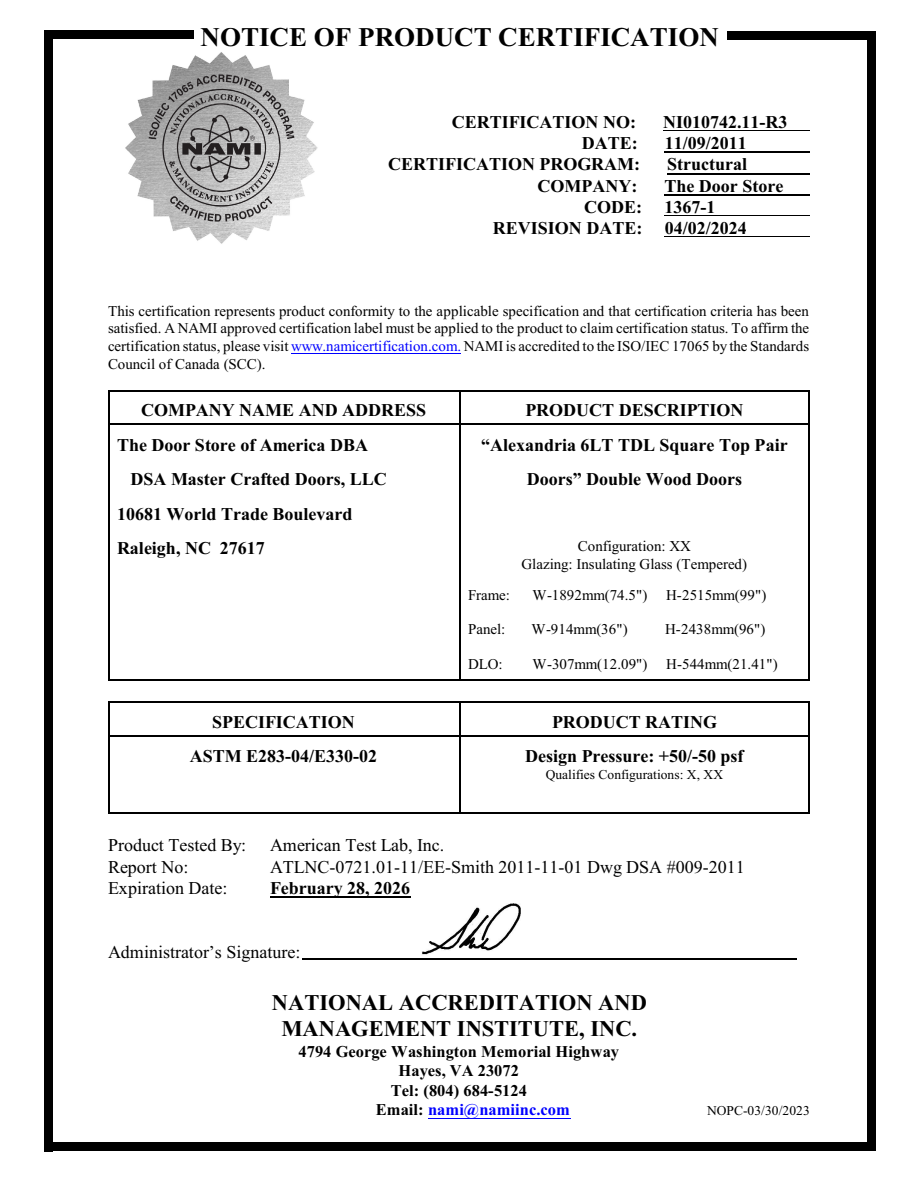
<style>
.page{position:relative;width:918px;height:1188px;background:#fff}
.page>*{position:absolute;margin:0;border:0;box-sizing:border-box;transform-origin:0 0}
.t1{font:700 27px "Times New Roman";color:#000}
.t2{font:700 22.5px/26.2px "Times New Roman";color:#000;text-align:center}
.t3{font:700 18px/34.5px "Times New Roman";color:#000}
.t4{font:18px "Times New Roman";color:#000}
.t5{font:700 16.5px "Times New Roman";color:#000}
.t6{font:700 16.5px "Times New Roman";color:#00f}
.t7{font:15px/17.7px "Times New Roman";color:#000;text-align:justify}
.t8{font:13.5px "Times New Roman";color:#000}
.s1{color:#00f}
.s2{color:#000}
</style>
<div class="page">
<hr style="left:108px;top:390px;width:351px;height:1px;background:#000">
<hr style="left:108px;top:391px;width:1px;height:33px;background:#000">
<hr style="left:108px;top:423px;width:351px;height:1px;background:#000">
<hr style="left:809px;top:390px;width:1px;height:34px;background:#000">
<hr style="left:459px;top:390px;width:351px;height:1px;background:#000">
<hr style="left:459px;top:391px;width:1px;height:33px;background:#000">
<hr style="left:459px;top:423px;width:349px;height:1px;background:#000">
<hr style="left:108px;top:425px;width:1px;height:34px;background:#000">
<hr style="left:809px;top:425px;width:1px;height:34px;background:#000">
<hr style="left:459px;top:425px;width:1px;height:34px;background:#000">
<hr style="left:108px;top:459px;width:1px;height:35px;background:#000">
<hr style="left:809px;top:459px;width:1px;height:35px;background:#000">
<hr style="left:459px;top:459px;width:1px;height:35px;background:#000">
<hr style="left:108px;top:494px;width:1px;height:34px;background:#000">
<hr style="left:809px;top:494px;width:1px;height:34px;background:#000">
<hr style="left:459px;top:494px;width:1px;height:34px;background:#000">
<hr style="left:108px;top:528px;width:1px;height:49px;background:#000">
<hr style="left:809px;top:528px;width:1px;height:49px;background:#000">
<hr style="left:459px;top:528px;width:1px;height:49px;background:#000">
<hr style="left:108px;top:577px;width:1px;height:34px;background:#000">
<hr style="left:809px;top:577px;width:1px;height:34px;background:#000">
<hr style="left:459px;top:577px;width:1px;height:34px;background:#000">
<hr style="left:108px;top:611px;width:1px;height:35px;background:#000">
<hr style="left:809px;top:611px;width:1px;height:35px;background:#000">
<hr style="left:459px;top:611px;width:1px;height:35px;background:#000">
<hr style="left:108px;top:679px;width:351px;height:1px;background:#000">
<hr style="left:108px;top:646px;width:1px;height:33px;background:#000">
<hr style="left:809px;top:646px;width:1px;height:34px;background:#000">
<hr style="left:459px;top:679px;width:351px;height:1px;background:#000">
<hr style="left:459px;top:646px;width:1px;height:33px;background:#000">
<hr style="left:108px;top:702px;width:351px;height:1px;background:#000">
<hr style="left:108px;top:703px;width:1px;height:33px;background:#000">
<hr style="left:108px;top:735px;width:351px;height:1px;background:#000">
<hr style="left:809px;top:702px;width:1px;height:34px;background:#000">
<hr style="left:459px;top:702px;width:351px;height:1px;background:#000">
<hr style="left:459px;top:703px;width:1px;height:33px;background:#000">
<hr style="left:459px;top:735px;width:349px;height:1px;background:#000">
<hr style="left:108px;top:812px;width:351px;height:1px;background:#000">
<hr style="left:108px;top:736px;width:1px;height:76px;background:#000">
<hr style="left:809px;top:736px;width:1px;height:77px;background:#000">
<hr style="left:459px;top:812px;width:351px;height:1px;background:#000">
<hr style="left:459px;top:736px;width:1px;height:76px;background:#000">
<img style="left:125px;top:52px;width:193px;height:192px">
<hr style="left:663px;top:130px;width:147px;height:1px;background:#000">
<hr style="left:665px;top:152px;width:145px;height:1px;background:#000">
<hr style="left:667px;top:173px;width:143px;height:1px;background:#000">
<hr style="left:664px;top:194px;width:146px;height:1px;background:#000">
<hr style="left:665px;top:215px;width:145px;height:1px;background:#000">
<hr style="left:665px;top:236px;width:145px;height:1px;background:#000">
<hr style="left:291px;top:354px;width:170px;height:1px;background:#00f">
<hr style="left:270px;top:897px;width:140px;height:1px;background:#000">
<hr style="left:428px;top:1118px;width:142px;height:1px;background:#00f">
<div style="left:867px;top:32px;width:8px;height:1119px;background:#000"></div>
<div style="left:728px;top:32px;width:147px;height:8px;background:#000"></div>
<div style="left:44px;top:31px;width:9px;height:1120px;background:#000"></div>
<div style="left:44px;top:30px;width:150px;height:9px;background:#000"></div>
<hr style="left:302px;top:958px;width:494px;height:2px;background:#000">
<div style="left:44px;top:1142px;width:831px;height:9px;background:#000"></div>
<img style="left:422px;top:903px;width:99px;height:52px">
<h1 class="t1" style="left:201px;top:28px;width:520px">NOTICE OF PRODUCT CERTIFICATION</h1>
<p class="t3" style="left:452px;top:106px;width:186px">CERTIFICATION NO:</p>
<p class="t3" style="left:663px;top:106px;width:126px">NI010742.11-R3</p>
<p class="t3" style="left:582px;top:128px;width:57px">DATE:</p>
<p class="t3" style="left:665px;top:128px;width:84px">11/09/2011</p>
<p class="t3" style="left:388px;top:149px;width:254px">CERTIFICATION PROGRAM:</p>
<p class="t3" style="left:667px;top:149px;width:81px">Structural</p>
<p class="t3" style="left:538px;top:170px;width:101px">COMPANY:</p>
<p class="t3" style="left:664px;top:170px;width:120px">The Door Store</p>
<p class="t3" style="left:584px;top:191px;width:59px">CODE:</p>
<p class="t3" style="left:665px;top:191px;width:52px">1367-1</p>
<p class="t3" style="left:493px;top:213px;width:151px">REVISION DATE:</p>
<p class="t3" style="left:665px;top:213px;width:84px">04/02/2024</p>
<p class="t7" style="left:108px;top:303px;width:703px">This certification represents product conformity to the applicable specification and that certification criteria has been satisfied. A NAMI approved certification label must be applied to the product to claim certification status. To affirm the certification status, please visit <span class="s1">www.namicertification.com.</span> NAMI is accredited to the ISO/IEC 17065 by the Standards Council of Canada (SCC).</p>
<p class="t3" style="left:141px;top:395px;width:287px">COMPANY NAME AND ADDRESS</p>
<p class="t3" style="left:525px;top:395px;width:220px">PRODUCT DESCRIPTION</p>
<p class="t3" style="left:117px;top:429px;width:253px">The Door Store of America DBA</p>
<p class="t3" style="left:481px;top:429px;width:308px">“Alexandria 6LT TDL Square Top Pair</p>
<p class="t3" style="left:130px;top:464px;width:258px">DSA Master Crafted Doors, LLC</p>
<p class="t3" style="left:527px;top:464px;width:217px">Doors” Double Wood Doors</p>
<p class="t3" style="left:117px;top:498px;width:237px">10681 World Trade Boulevard<br>Raleigh, NC 27617</p>
<p class="t7" style="left:521px;top:539px;width:227px;text-align:center">Configuration: XX<br>Glazing: Insulating Glass (Tempered)</p>
<p class="t7" style="left:468px;top:587px;width:44px">Frame:</p>
<p class="t7" style="left:533px;top:587px;width:116px">W-1892mm(74.5")</p>
<p class="t7" style="left:666px;top:587px;width:102px">H-2515mm(99")</p>
<p class="t7" style="left:468px;top:622px;width:39px">Panel:</p>
<p class="t7" style="left:532px;top:622px;width:98px">W-914mm(36")</p>
<p class="t7" style="left:665px;top:622px;width:102px">H-2438mm(96")</p>
<p class="t7" style="left:468px;top:656px;width:36px">DLO:</p>
<p class="t7" style="left:533px;top:656px;width:116px">W-307mm(12.09")</p>
<p class="t7" style="left:666px;top:656px;width:113px">H-544mm(21.41")</p>
<p class="t3" style="left:212px;top:707px;width:144px">SPECIFICATION</p>
<p class="t3" style="left:552px;top:707px;width:167px">PRODUCT RATING</p>
<p class="t3" style="left:190px;top:741px;width:189px">ASTM E283-04/E330-02</p>
<p class="t3" style="left:525px;top:741px;width:220px">Design Pressure: +50/-50 psf</p>
<p class="t8" style="left:546px;top:770px;width:179px">Qualifies Configurations: X, XX</p>
<p class="t4" style="left:108px;top:839px;width:140px">Product Tested By:</p>
<p class="t4" style="left:270px;top:839px;width:176px">American Test Lab, Inc.</p>
<p class="t4" style="left:108px;top:860px;width:82px">Report No:</p>
<p class="t4" style="left:270px;top:860px;width:476px">ATLNC-0721.01-11/EE-Smith 2011-11-01 Dwg DSA #009-2011</p>
<p class="t4" style="left:108px;top:882px;width:121px">Expiration Date:</p>
<p class="t3" style="left:270px;top:873px;width:142px">February 28, 2026</p>
<p class="t4" style="left:108px;top:945px;width:194px">Administrator’s Signature:</p>
<h2 class="t2" style="left:272px;top:992px;width:376px">NATIONAL ACCREDITATION AND<br>MANAGEMENT INSTITUTE, INC.</h2>
<p class="t5" style="left:299px;top:1046px;width:322px">4794 George Washington Memorial Highway</p>
<p class="t5" style="left:399px;top:1065px;width:122px">Hayes, VA 23072</p>
<p class="t5" style="left:391px;top:1085px;width:138px">Tel: (804) 684-5124</p>
<p class="t6" style="left:376px;top:1104px;width:195px"><span class="s2">Email:</span> nami@namiinc.com</p>
<p class="t8" style="left:707px;top:1106px;width:104px">NOPC-03/30/2023</p>
</div>
